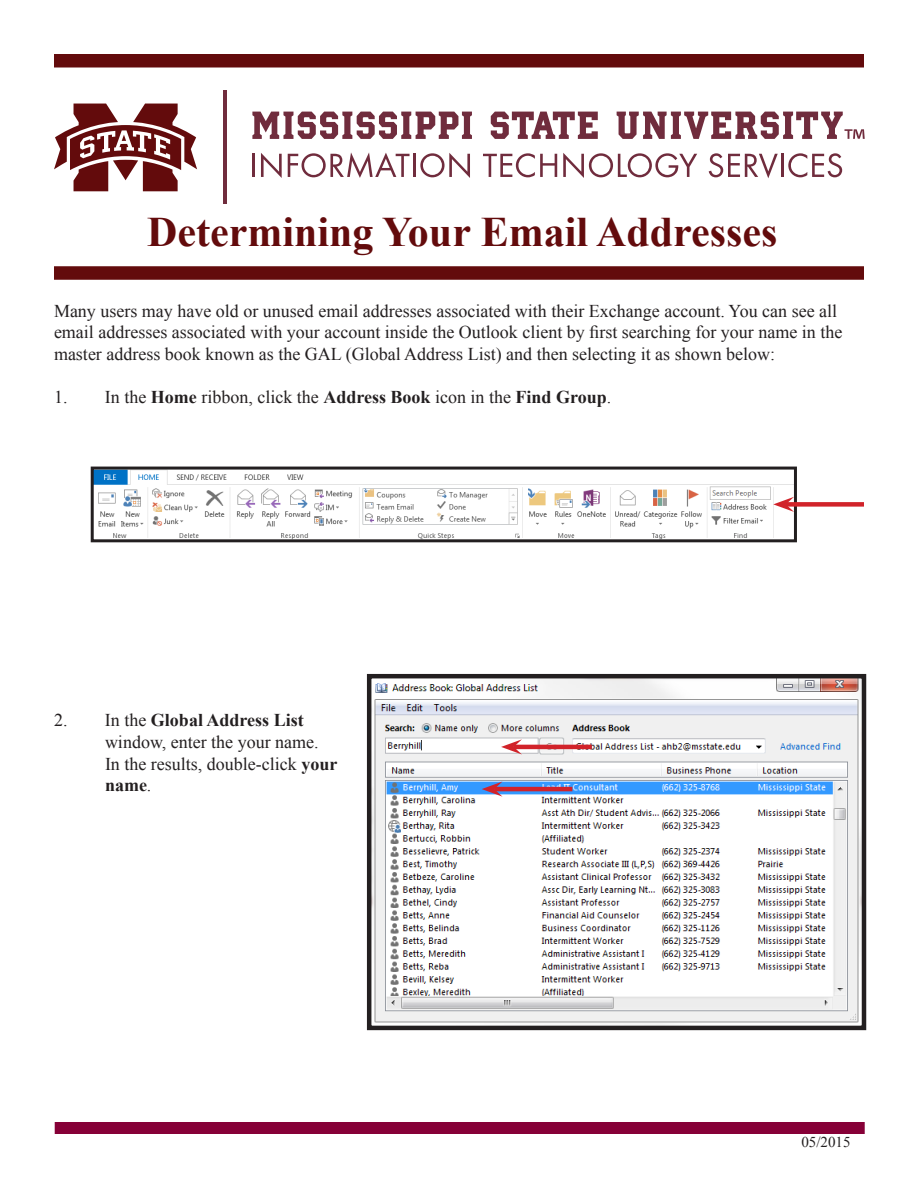
<style>
.page{position:relative;width:918px;height:1188px;background:#fff}
.page>*{position:absolute;margin:0;border:0;box-sizing:border-box;transform-origin:0 0}
.t1{font:700 42px "Times New Roman";color:#630b0c}
.t2{font:18px/21.6px "Times New Roman";color:#231f20}
.t3{font:15px "Times New Roman";color:#231f20}
.s1{font-weight:700}
</style>
<div class="page">
<img style="left:95px;top:471px;width:698px;height:67px">
<div style="left:91px;top:467px;width:706px;height:75px;border:3px solid #231f20"></div>
<div style="left:786px;top:502px;width:78px;height:5px;background:#d1232a"></div>
<svg style="left:773px;top:497px;width:21px;height:15px"></svg>
<img style="left:372px;top:679px;width:489px;height:346px">
<div style="left:367px;top:674px;width:499px;height:356px;border:4px solid #231f20"></div>
<hr style="left:514px;top:745px;width:78px;height:4px;background:#d1232a">
<svg style="left:501px;top:739px;width:21px;height:16px"></svg>
<hr style="left:494px;top:787px;width:78px;height:4px;background:#d1232a">
<svg style="left:482px;top:781px;width:21px;height:16px"></svg>
<div style="left:55px;top:1122px;width:810px;height:12px;background:#860037"></div>
<hr style="left:252px;top:154px;width:3px;height:23px;background:#702c3d">
<svg style="left:261px;top:153px;width:21px;height:25px"></svg>
<svg style="left:288px;top:152px;width:122px;height:26px"></svg>
<hr style="left:413px;top:154px;width:3px;height:23px;background:#702c3d">
<svg style="left:420px;top:153px;width:50px;height:25px"></svg>
<svg style="left:483px;top:153px;width:74px;height:24px"></svg>
<svg style="left:563px;top:153px;width:134px;height:25px"></svg>
<svg style="left:709px;top:153px;width:69px;height:25px"></svg>
<hr style="left:781px;top:154px;width:3px;height:23px;background:#702c3d">
<svg style="left:788px;top:153px;width:54px;height:24px"></svg>
<svg style="left:252px;top:112px;width:220px;height:27px"></svg>
<svg style="left:491px;top:112px;width:107px;height:27px"></svg>
<hr style="left:224px;top:91px;width:3px;height:113px;background:#702c3d">
<svg style="left:617px;top:112px;width:248px;height:27px"></svg>
<svg style="left:54px;top:104px;width:143px;height:87px"></svg>
<div style="left:54px;top:54px;width:810px;height:14px;background:#630b0c"></div>
<div style="left:54px;top:266px;width:810px;height:14px;background:#630b0c"></div>
<p class="t1" style="left:147px;top:203px;width:632px">Determining Your Email Addresses</p>
<p class="t2" style="left:54px;top:300px;width:790px">Many users may have old or unused email addresses associated with their Exchange account. You can see all email addresses associated with your account inside the Outlook client by first searching for your name in the master address book known as the GAL (Global Address List) and then selecting it as shown below:</p>
<p class="t2" style="left:54px;top:386px;width:559px">1. In the <span class="s1">Home</span> ribbon, click the <span class="s1">Address Book</span> icon in the <span class="s1">Find Group</span>.</p>
<p class="t2" style="left:105px;top:709px;width:234px;text-indent:-51px">2. In the <span class="s1">Global Address List </span>window, enter the your name.<br>In the results, double-click <span class="s1">your name</span>.</p>
<p class="t3" style="left:801px;top:1132px;width:51px">05/2015</p>
</div>
